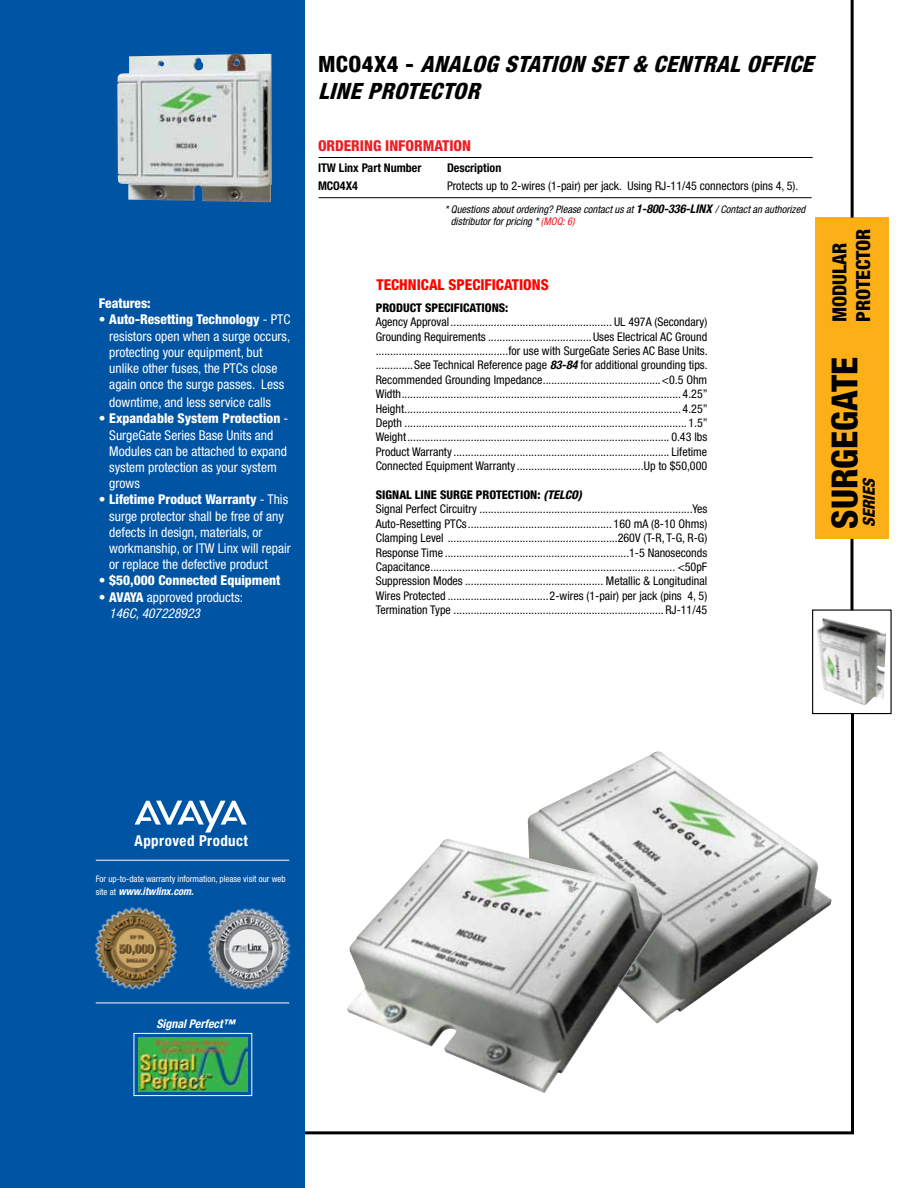
<style>
.page{position:relative;width:918px;height:1188px;background:#fff}
.page>*{position:absolute;margin:0;border:0;box-sizing:border-box;transform-origin:0 0}
.t1{font:800 condensed 36px "Helvetica Neue";color:#000}
.t2{font:italic 800 condensed 22.5px/27px "Helvetica Neue";color:#000}
.t3{font:800 condensed 19.5px/23.4px "Helvetica Neue";color:#000}
.t4{font:italic 800 condensed 16.5px "Helvetica Neue";color:#000}
.t5{font:800 condensed 15px "Helvetica Neue";color:#f00}
.t6{font:800 condensed 15px "Helvetica Neue";color:#ed1d24}
.t7{font:700 condensed 15px "Helvetica Neue";letter-spacing:.03em;color:#fff}
.t8{font:condensed 13.5px/16.2px "Helvetica Neue";color:#fff}
.t9{font:800 condensed 13.5px "Helvetica Neue";color:#fff}
.t10{font:condensed 12px/14.4px "Helvetica Neue";color:#000;text-align:justify}
.t11{font:700 condensed 12px "Helvetica Neue";color:#000}
.t12{font:800 condensed 12px "Helvetica Neue";color:#000}
.t13{font:italic 700 condensed 12px "Helvetica Neue";color:#fff}
.t14{font:italic condensed 10.5px/12px "Helvetica Neue";color:#000}
.t15{font:italic 700 condensed 10.5px "Helvetica Neue";color:#fff}
.t16{font:condensed 9px "Helvetica Neue";color:#fff}
.s1{font-weight:800}
.s2{font-weight:400}
.s3{font-style:italic}
.s4{font-style:normal}
.s5{font-weight:700;font-size:12px}
.s6{color:#ed1d24}
.s7{font-weight:700;font-style:italic}
.s8{font-weight:800;font-style:italic}
.s9{font-weight:400;font-style:normal;font-size:9px}
</style>
<div class="page">
<div style="left:815px;top:217px;width:73px;height:322px;background:#fcaf17"></div>
<hr style="left:851px;top:0;width:3px;height:218px;background:#000">
<svg style="left:304px;top:711px;width:551px;height:425px"></svg>
<hr style="left:850px;top:539px;width:3px;height:71px;background:#000">
<div style="left:0;top:0;width:304px;height:1188px;background:#0054a4"></div>
<img style="left:94px;top:907px;width:83px;height:83px">
<img style="left:207px;top:908px;width:84px;height:82px">
<hr style="left:96px;top:860px;width:193px;height:1px;background:#fff">
<hr style="left:319px;top:157px;width:494px;height:1px;background:#000">
<hr style="left:319px;top:197px;width:493px;height:1px;background:#000">
<svg style="left:135px;top:801px;width:112px;height:32px"></svg>
<div style="left:812px;top:609px;width:80px;height:105px;border:1px solid #000"></div>
<img style="left:117px;top:54px;width:155px;height:148px">
<img style="left:816px;top:618px;width:70px;height:87px">
<img style="left:504px;top:751px;width:328px;height:272px">
<img style="left:347px;top:839px;width:315px;height:254px">
<hr style="left:96px;top:1003px;width:193px;height:1px;background:#fff">
<img style="left:138px;top:1037px;width:110px;height:55px">
<div style="left:134px;top:1033px;width:118px;height:63px;border:1px solid #fff"></div>
<p class="t9" style="left:99px;top:295px;width:54px">Features:</p>
<p class="t8" style="left:109px;top:311px;width:183px;text-indent:-11px">• <span class="s1">Auto-Resetting Technology</span> - PTC resistors open when a surge occurs, protecting your equipment, but unlike other fuses, the PTCs close again once the surge passes. Less</p>
<p class="t8" style="left:109px;top:394px;width:163px">downtime, and less service calls</p>
<p class="t8" style="left:109px;top:410px;width:181px;text-indent:-11px">• <span class="s1">Expandable System Protection</span> -<br>SurgeGate Series Base Units and<br>Modules can be attached to expand system protection as your system grows</p>
<p class="t8" style="left:109px;top:491px;width:183px;text-indent:-11px">• <span class="s1">Lifetime Product Warranty</span> - This surge protector shall be free of any defects in design, materials, or workmanship, or ITW Linx will repair or replace the defective product</p>
<p class="t9" style="left:99px;top:572px;width:183px"><span class="s2">•</span> $50,000 Connected Equipment</p>
<p class="t8" style="left:109px;top:589px;width:135px;text-indent:-11px">• <span class="s1">AVAYA</span> approved products:<br><span class="s3">146C, 407228923</span></p>
<h2 class="t2" style="left:318px;top:50px;width:504px"><span class="s4">M C O 4 X 4 -</span> ANALOG STATION SET&amp; CENTRALOFFICE<br>LINEPROTECTOR</h2>
<p class="t6" style="left:318px;top:137px;width:155px">ORDERING INFORMATION</p>
<p class="t11" style="left:318px;top:161px;width:105px">ITW Linx Part Number</p>
<p class="t11" style="left:447px;top:161px;width:56px">Description</p>
<p class="t11" style="left:318px;top:179px;width:41px">MCO4X4</p>
<p class="t10" style="left:447px;top:179px;width:353px">Protects up to 2-wires (1-pair) per jack. Using RJ-11/45 connectors (pins 4, 5).</p>
<p class="t14" style="left:451px;top:203px;width:356px;text-indent:-6px">* Questions about ordering? Please contact us at <span class="s5">1-800-336-LINX</span> / Contact an authorized distributor for pricing * <span class="s6">(MOQ: 6)</span></p>
<p class="t5" style="left:377px;top:276px;width:174px">TECHNICAL SPECIFICATIONS</p>
<p class="t12" style="left:376px;top:300px;width:134px">PRODUCT SPECIFICATIONS:</p>
<p class="t10" style="left:376px;top:315px;width:333px">Agency Approval ........................................................ UL 497A (Secondary)<br>Grounding Requirements ....................................Uses Electrical AC Ground ..............................................for use with SurgeGate Series AC Base Units. .............See Technical Reference page <span class="s7">83-84</span> for additional grounding tips.<br>Recommended Grounding Impedance.........................................&lt;0.5 Ohm Width................................................................................................. 4.25” Height................................................................................................ 4.25” Depth .................................................................................................. 1.5” Weight........................................................................................... 0.43 lbs Product Warranty ........................................................................... Lifetime Connected Equipment Warranty ............................................Up to $50,000</p>
<p class="t10" style="left:376px;top:487px;width:333px;text-align:left"><span class="s1">SIGNAL LINE SURGE PROTECTION:</span> <span class="s8">(TELCO)<br></span>Signal Perfect Circuitry ..........................................................................Yes Auto-Resetting PTCs.................................................. 160 mA (8-10 Ohms)<br>Clamping Level ...........................................................260V (T-R, T-G, R-G)<br>Response Time ................................................................1-5 Nanoseconds Capacitance..................................................................................... &lt;50pF Suppression Modes ................................................ Metallic &amp; Longitudinal Wires Protected ...................................2-wires (1-pair) per jack (pins 4, 5)<br>Termination Type ......................................................................... RJ-11/45</p>
<h3 class="t3" style="left:828px;top:322px;width:95px;rotate:-90deg">MODULAR<br>PROTECTOR</h3>
<h1 class="t1" style="left:823px;top:529px;width:174px;rotate:-90deg">SURGEGATE</h1>
<h3 class="t4" style="left:859px;top:527px;width:51px;rotate:-90deg">SERIES</h3>
<p class="t7" style="left:135px;top:831px;width:115px">Approved Product</p>
<p class="t16" style="left:96px;top:874px;width:191px">For up-to-date warranty information, please visit our web</p>
<p class="t15" style="left:96px;top:885px;width:99px"><span class="s9">site at</span> www.itwlinx.com.</p>
<p class="t13" style="left:156px;top:1017px;width:80px">Signal Perfect™</p>
</div>
